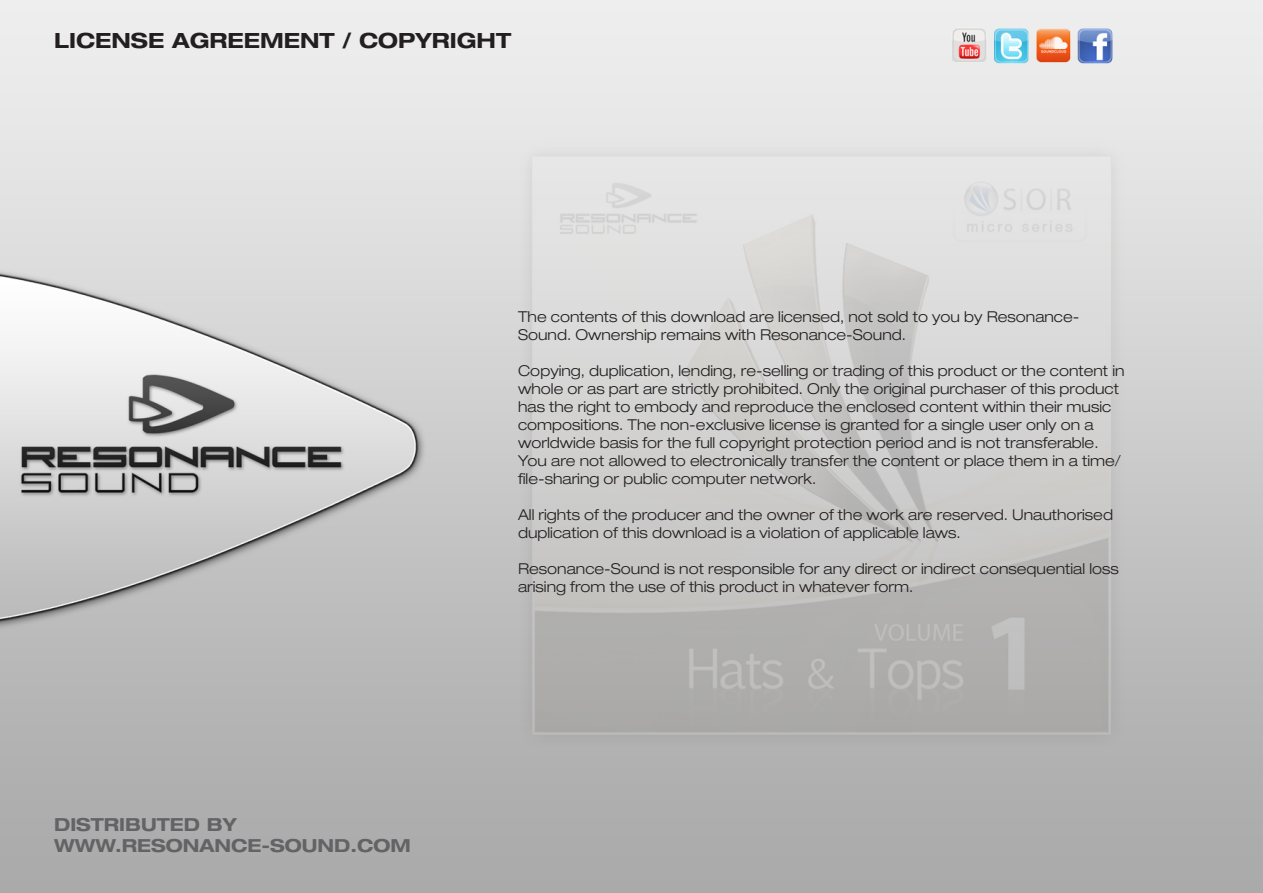
<style>
.page{position:relative;width:1263px;height:893px;background:#fff}
.page>*{position:absolute;margin:0;border:0;box-sizing:border-box;transform-origin:0 0}
.t1{font:700 expanded 21px "Helvetica Neue LT Pro";color:#231f20}
.t2{font:700 expanded 18px "Helvetica Neue LT Pro";color:#636366}
.t3{font:300 expanded 15px/18px "Helvetica Neue LT Pro";color:#231f20}
</style>
<div class="page">
<img style="left:0;top:0;width:1263px;height:893px">
<img style="left:1036px;top:27px;width:33px;height:34px">
<img style="left:994px;top:27px;width:33px;height:34px">
<img style="left:952px;top:27px;width:33px;height:34px">
<h1 class="t1" style="left:54px;top:28px;width:459px">LICENSE AGREEMENT / COPYRIGHT</h1>
<p class="t2" style="left:54px;top:813px;width:184px">DISTRIBUTED BY</p>
<p class="t2" style="left:54px;top:834px;width:358px">WWW.RESONANCE-SOUND.COM</p>
<p class="t3" style="left:518px;top:307px;width:563px">The contents of this download are licensed, not sold to you by Resonance-<br>Sound. Ownership remains with Resonance-Sound.</p>
<p class="t3" style="left:518px;top:361px;width:608px">Copying, duplication, lending, re-selling or trading of this product or the content in whole or as part are strictly prohibited. Only the original purchaser of this product has the right to embody and reproduce the enclosed content within their music compositions. The non-exclusive license is granted for a single user only on a worldwide basis for the full copyright protection period and is not transferable.<br>You are not allowed to electronically transfer the content or place them in a time/ file-sharing or public computer network.</p>
<p class="t3" style="left:518px;top:505px;width:596px">All rights of the producer and the owner of the work are reserved. Unauthorised duplication of this download is a violation of applicable laws.</p>
<p class="t3" style="left:518px;top:559px;width:602px">Resonance-Sound is not responsible for any direct or indirect consequential loss arising from the use of this product in whatever form.</p>
</div>
